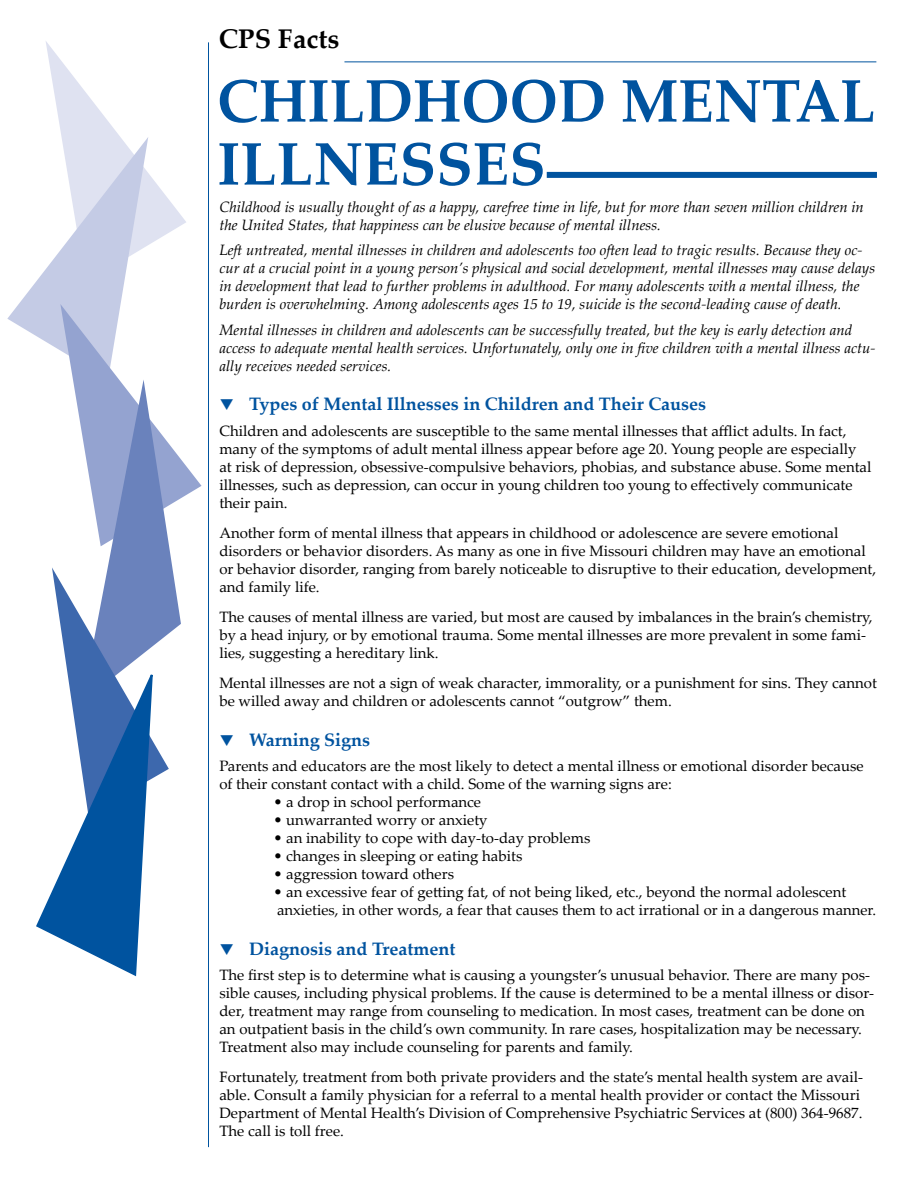
<style>
.page{position:relative;width:918px;height:1188px;background:#fff}
.page>*{position:absolute;margin:0;border:0;box-sizing:border-box;transform-origin:0 0}
.t1{font:700 60px/63px "Palatino Linotype";color:#00539f}
.t2{font:700 27px "Palatino Linotype";color:#000}
.t3{font:700 18px "Palatino Linotype";color:#00539f}
.t4{font:15px/18px "Palatino Linotype";color:#000}
.t5{font:italic 15px/18px "Palatino Linotype";color:#000}
</style>
<div class="page">
<svg style="left:7px;top:41px;width:195px;height:936px"></svg>
<hr style="left:208px;top:42px;width:1px;height:1105px;background:#00539f">
<hr style="left:344px;top:62px;width:532px;height:1px;background:#00539f">
<div style="left:547px;top:172px;width:330px;height:6px;background:#00539f"></div>
<h2 class="t2" style="left:219px;top:20px;width:122px">CPS Facts</h2>
<h1 class="t1" style="left:217px;top:68px;width:660px">Childhood Mental<br>Illnesses</h1>
<p class="t5" style="left:219px;top:197px;width:646px">Childhood is usually thought of as a happy, carefree time in life, but for more than seven million children in the United States, that happiness can be elusive because of mental illness.</p>
<p class="t5" style="left:219px;top:241px;width:657px">Left untreated, mental illnesses in children and adolescents too often lead to tragic results. Because they oc&shy;cur at a crucial point in a young person’s physical and social development, mental illnesses may cause delays in development that lead to further problems in adulthood. For many adolescents with a mental illness, the burden is overwhelming. Among adolescents ages 15 to 19, suicide is the second-leading cause of death.</p>
<p class="t5" style="left:219px;top:320px;width:658px">Mental illnesses in children and adolescents can be successfully treated, but the key is early detection and access to adequate mental health services. Unfortunately, only one in five children with a mental illness actu&shy;ally receives needed services.</p>
<p class="t3" style="left:219px;top:392px;width:488px">❑ Types of Mental Illnesses in Children and Their Causes</p>
<p class="t4" style="left:219px;top:421px;width:654px">Children and adolescents are susceptible to the same mental illnesses that afflict adults. In fact, many of the symptoms of adult mental illness appear before age 20. Young people are especially at risk of depression, obsessive-compulsive behaviors, phobias, and substance abuse. Some mental illnesses, such as depression, can occur in young children too young to effectively communicate their pain.</p>
<p class="t4" style="left:219px;top:523px;width:658px">Another form of mental illness that appears in childhood or adolescence are severe emotional disorders or behavior disorders. As many as one in five Missouri children may have an emotional or behavior disorder, ranging from barely noticeable to disruptive to their education, development, and family life.</p>
<p class="t4" style="left:219px;top:607px;width:655px">The causes of mental illness are varied, but most are caused by imbalances in the brain’s chemistry, by a head injury, or by emotional trauma. Some mental illnesses are more prevalent in some fami&shy;lies, suggesting a hereditary link.</p>
<p class="t4" style="left:219px;top:673px;width:659px">Mental illnesses are not a sign of weak character, immorality, or a punishment for sins. They cannot be willed away and children or adolescents cannot “outgrow” them.</p>
<p class="t3" style="left:219px;top:727px;width:152px">❑ Warning Signs</p>
<p class="t4" style="left:219px;top:756px;width:646px">Parents and educators are the most likely to detect a mental illness or emotional disorder because of their constant contact with a child. Some of the warning signs are:</p>
<p class="t4" style="left:273px;top:792px;width:209px">• a drop in school performance</p>
<p class="t4" style="left:273px;top:810px;width:216px">• unwarranted worry or anxiety</p>
<p class="t4" style="left:273px;top:828px;width:319px">• an inability to cope with day-to-day problems</p>
<p class="t4" style="left:273px;top:846px;width:250px">• changes in sleeping or eating habits</p>
<p class="t4" style="left:273px;top:864px;width:182px">• aggression toward others</p>
<p class="t4" style="left:273px;top:882px;width:604px">• an excessive fear of getting fat, of not being liked, etc., beyond the normal adolescent anxieties, in other words, a fear that causes them to act irrational or in a dangerous manner.</p>
<p class="t3" style="left:219px;top:936px;width:238px">❑ Diagnosis and Treatment</p>
<p class="t4" style="left:219px;top:965px;width:656px">The first step is to determine what is causing a youngster’s unusual behavior. There are many pos&shy;sible causes, including physical problems. If the cause is determined to be a mental illness or disor&shy;der, treatment may range from counseling to medication. In most cases, treatment can be done on an outpatient basis in the child’s own community. In rare cases, hospitalization may be necessary.<br>Treatment also may include counseling for parents and family.</p>
<p class="t4" style="left:219px;top:1067px;width:645px">Fortunately, treatment from both private providers and the state’s mental health system are avail&shy;able. Consult a family physician for a referral to a mental health provider or contact the Missouri Department of Mental Health’s Division of Comprehensive Psychiatric Services at (800) 364-9687.<br>The call is toll free.</p>
</div>
